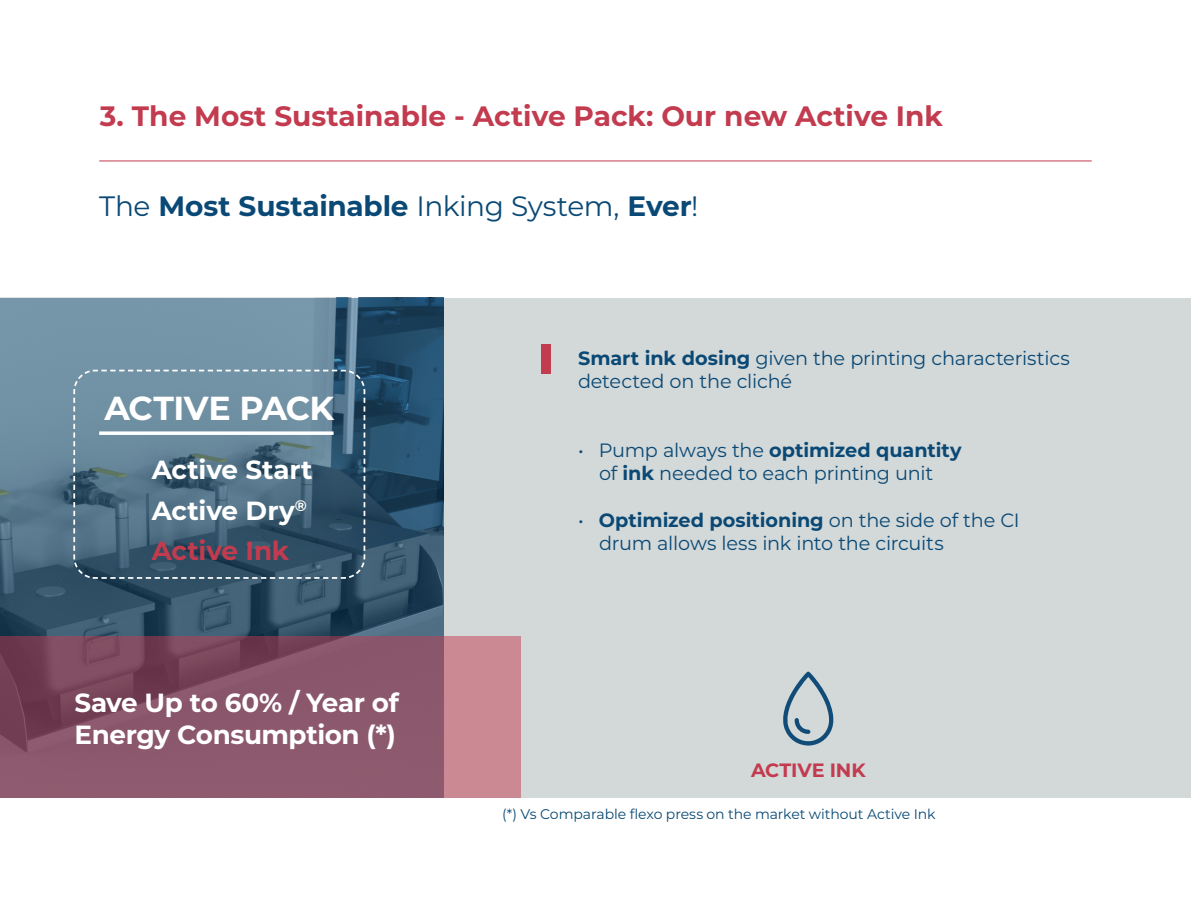
<style>
.page{position:relative;width:1191px;height:918px;background:#fff}
.page>*{position:absolute;margin:0;border:0;box-sizing:border-box;transform-origin:0 0}
.t1{font:700 33.25px "Montserrat";letter-spacing:-.02em;color:#fff}
.t2{font:700 28px "Montserrat";color:#c23b4f}
.t3{font:700 28px "Montserrat";letter-spacing:-.005em;color:#0a4975}
.t4{font:700 26.25px/31.5px "Montserrat";letter-spacing:-.015em;color:#fff}
.t5{font:700 26.25px "Montserrat";letter-spacing:-.01em;color:#c23b4f}
.t6{font:19.25px/23.1px "Montserrat";letter-spacing:-.015em;color:#0a4975}
.t7{font:700 19.25px "Montserrat";letter-spacing:-.005em;color:#c23b4f}
.t8{font:14px "Montserrat";letter-spacing:-.005em;color:#0a4975}
.s1{font-weight:400}
.s2{font-weight:700}
</style>
<div class="page">
<div style="left:0;top:298px;width:1191px;height:499px;background:#d3d8d8"></div>
<hr style="left:99px;top:160px;width:992px;height:1px;background:#c23b4f">
<svg style="left:0;top:298px;width:443px;height:338px"></svg>
<svg style="left:0;top:636px;width:521px;height:161px;fill:#8c586d"></svg>
<div style="left:541px;top:344px;width:10px;height:29px;background:#c23b4f"></div>
<svg style="left:783px;top:671px;width:50px;height:74px"></svg>
<svg style="left:72px;top:369px;width:294px;height:211px"></svg>
<svg style="left:99px;top:431px;width:234px;height:4px"></svg>
<p class="t2" style="left:100px;top:96px;width:844px">3. The Most Sustainable - Active Pack: Our new Active Ink</p>
<p class="t3" style="left:99px;top:186px;width:601px"><span class="s1">The</span> Most Sustainable <span class="s1">Inking System,</span> Ever<span class="s1">!</span></p>
<p class="t1" style="left:105px;top:384px;width:231px">ACTIVE PACK</p>
<p class="t4" style="left:152px;top:453px;width:162px">Active Start</p>
<p class="t4" style="left:152px;top:493px;width:157px">Active Dry<sup>®</sup></p>
<p class="t5" style="left:152px;top:531px;width:139px">Active Ink</p>
<p class="t4" style="left:75px;top:685px;width:326px">Save Up to 60% / Year of<br>Energy Consumption (*)</p>
<p class="t6" style="left:578px;top:346px;width:493px"><span class="s2">Smart ink dosing</span> given the printing characteristics detected on the cliché</p>
<p class="t6" style="left:578px;top:438px;width:385px;text-align:center">• Pump always the <span class="s2">optimized quantity </span>of <span class="s2">ink</span> needed to each printing unit</p>
<p class="t6" style="left:599px;top:507px;width:422px;text-indent:-21px">• <span class="s2">Optimized positioning</span> on the side of the CI drum allows less ink into the circuits</p>
<p class="t7" style="left:751px;top:756px;width:116px">ACTIVE INK</p>
<p class="t8" style="left:502px;top:804px;width:435px">(*) Vs Comparable flexo press on the market without Active Ink</p>
</div>
